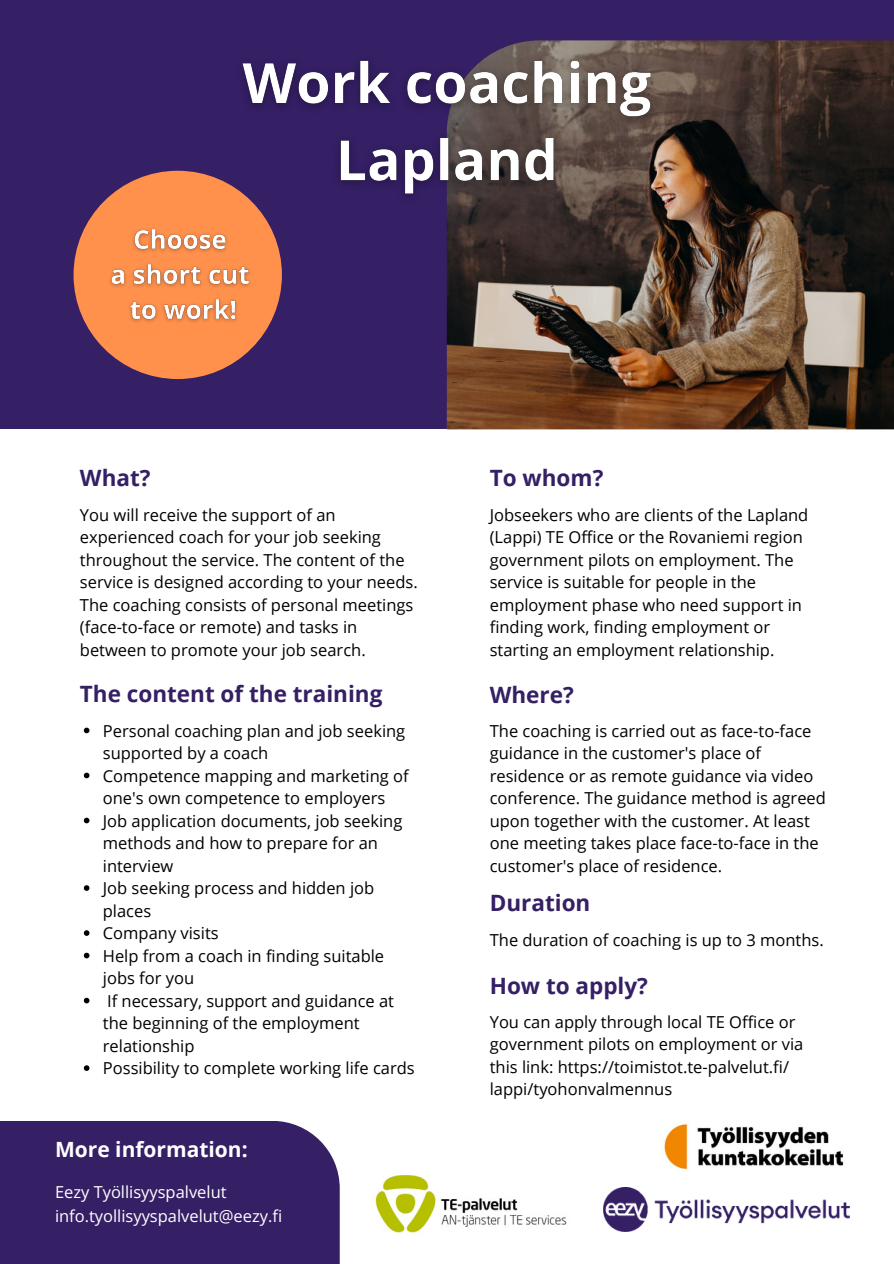
<style>
.page{position:relative;width:894px;height:1264px;background:#fff}
.page>*{position:absolute;margin:0;border:0;box-sizing:border-box;transform-origin:0 0}
.t1{font:700 22.5px "Open Sans";color:#351f65}
.t2{font:700 21px "Open Sans";color:#fff}
.t3{font:16.5px/22.5px "Open Sans";color:#000}
.t4{font:16.5px "Open Sans";color:#fff}
</style>
<div class="page">
<div style="left:0;top:0;width:893px;height:428px;background:#351f65"></div>
<img style="left:446px;top:40px;width:447px;height:389px">
<div style="left:0;top:1120px;width:339px;height:143px;background:#351f65"></div>
<img style="left:603px;top:1187px;width:246px;height:44px">
<div style="left:73px;top:171px;width:209px;height:208px;background:#ff914d;border-radius:50%"></div>
<img style="left:375px;top:1175px;width:192px;height:58px">
<img style="left:664px;top:1124px;width:180px;height:46px">
<svg style="left:84px;top:727px;width:5px;height:6px"></svg>
<svg style="left:84px;top:772px;width:5px;height:6px"></svg>
<svg style="left:84px;top:817px;width:5px;height:6px"></svg>
<svg style="left:84px;top:885px;width:5px;height:5px"></svg>
<svg style="left:84px;top:930px;width:5px;height:5px"></svg>
<svg style="left:84px;top:952px;width:5px;height:6px"></svg>
<svg style="left:84px;top:997px;width:5px;height:6px"></svg>
<svg style="left:84px;top:1065px;width:5px;height:5px"></svg>
<img style="left:228px;top:45px;width:437px;height:165px">
<img style="left:110px;top:228px;width:140px;height:94px">
<h3 class="t1" style="left:80px;top:462px;width:72px">What?</h3>
<p class="t3" style="left:80px;top:503px;width:339px">You will receive the support of an experienced coach for your job seeking throughout the service. The content of the service is designed according to your needs.<br>The coaching consists of personal meetings (face-to-face or remote) and tasks in between to promote your job search.</p>
<h3 class="t1" style="left:80px;top:677px;width:304px">The content of the training</h3>
<p class="t3" style="left:103px;top:719px;width:304px">Personal coaching plan and job seeking supported by a coach</p>
<p class="t3" style="left:103px;top:764px;width:307px">Competence mapping and marketing of one's own competence to employers</p>
<p class="t3" style="left:103px;top:809px;width:301px">Job application documents, job seeking methods and how to prepare for an interview</p>
<p class="t3" style="left:103px;top:876px;width:273px">Job seeking process and hidden job places</p>
<p class="t3" style="left:103px;top:921px;width:117px">Company visits</p>
<p class="t3" style="left:103px;top:944px;width:283px">Help from a coach in finding suitable jobs for you</p>
<p class="t3" style="left:103px;top:989px;width:293px">If necessary, support and guidance at the beginning of the employment relationship</p>
<p class="t3" style="left:103px;top:1056px;width:313px">Possibility to complete working life cards</p>
<h3 class="t2" style="left:55px;top:1134px;width:194px">More information:</h3>
<p class="t4" style="left:55px;top:1179px;width:173px">Eezy Työllisyyspalvelut</p>
<p class="t4" style="left:55px;top:1204px;width:228px">info.tyollisyyspalvelut@eezy.fi</p>
<p class="t1" style="left:489px;top:462px;width:115px">To whom?</p>
<p class="t3" style="left:489px;top:503px;width:320px">Jobseekers who are clients of the Lapland (Lappi) TE Office or the Rovaniemi region government pilots on employment. The service is suitable for people in the employment phase who need support in finding work, finding employment or starting an employment relationship.</p>
<p class="t1" style="left:489px;top:678px;width:86px">Where?</p>
<p class="t3" style="left:489px;top:719px;width:337px">The coaching is carried out as face-to-face guidance in the customer's place of residence or as remote guidance via video conference. The guidance method is agreed upon together with the customer. At least one meeting takes place face-to-face in the customer's place of residence.</p>
<p class="t1" style="left:489px;top:887px;width:102px">Duration</p>
<p class="t3" style="left:489px;top:928px;width:335px">The duration of coaching is up to 3 months.</p>
<p class="t1" style="left:489px;top:969px;width:160px">How to apply?</p>
<p class="t3" style="left:489px;top:1010px;width:315px">You can apply through local TE Office or government pilots on employment or via this link: https://toimistot.te-palvelut.fi/ lappi/tyohonvalmennus</p>
</div>
